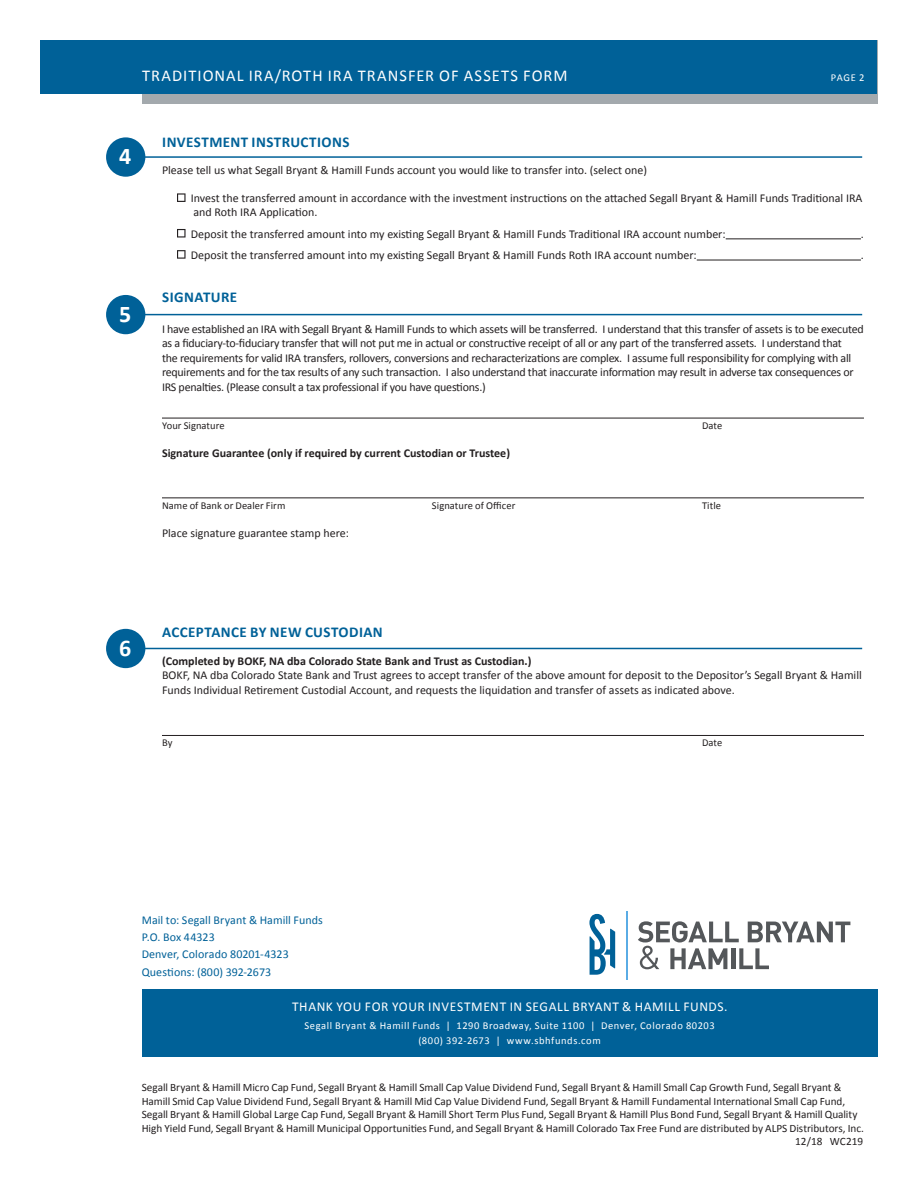
<style>
.page{position:relative;width:918px;height:1188px;background:#fff}
.page>*{position:absolute;margin:0;border:0;box-sizing:border-box;transform-origin:0 0}
.Sub_Headers{font:700 24px "Calibri";color:#fff}
.t1{font:16.5px "Calibri";letter-spacing:.06em;color:#fff}
.Sub_Headers-2{font:700 15px "Calibri";letter-spacing:.025em;color:#006198}
.H1_-_10pt{font:700 15px "Calibri";letter-spacing:.03em;color:#006198}
.t2{font:13.5px "Calibri";letter-spacing:.04em;color:#fff}
.t3{font:12px/14.4px "Calibri";letter-spacing:-.015em;color:#231f20}
.t4{font:700 12px "Calibri";color:#231f20}
.t5{font:12px "Calibri";letter-spacing:.005em;color:#006198}
.t6{font:11.25px "Calibri";letter-spacing:-.01em;color:#231f20}
.t7{font:10.5px "Calibri";letter-spacing:.05em;color:#fff}
.Form_Field_Definitio{font:10.5px "Calibri";letter-spacing:.005em;color:#231f20}
</style>
<div class="page">
<div style="left:142px;top:40px;width:736px;height:64px;background:#a3a9ad"></div>
<div style="left:40px;top:40px;width:838px;height:54px;background:#006198"></div>
<hr style="left:726px;top:238px;width:135px;height:1px;background:#231f20">
<hr style="left:697px;top:260px;width:164px;height:1px;background:#231f20">
<hr style="left:162px;top:418px;width:702px;height:1px;background:#231f20">
<hr style="left:162px;top:498px;width:702px;height:1px;background:#231f20">
<hr style="left:162px;top:735px;width:702px;height:1px;background:#231f20">
<svg style="left:177px;top:193px;width:9px;height:9px"></svg>
<svg style="left:177px;top:229px;width:9px;height:9px"></svg>
<svg style="left:177px;top:250px;width:9px;height:9px"></svg>
<div style="left:142px;top:989px;width:736px;height:67px;background:#006198"></div>
<svg style="left:638px;top:921px;width:212px;height:48px"></svg>
<svg style="left:589px;top:914px;width:26px;height:61px"></svg>
<hr style="left:626px;top:911px;width:2px;height:69px;background:#5aace5">
<div style="left:106px;top:137px;width:39px;height:40px;background:#006198;border-radius:50%"></div>
<hr style="left:144px;top:156px;width:718px;height:2px;background:#006198">
<div style="left:106px;top:295px;width:39px;height:39px;background:#006198;border-radius:50%"></div>
<hr style="left:144px;top:314px;width:718px;height:1px;background:#006198">
<div style="left:106px;top:629px;width:39px;height:39px;background:#006198;border-radius:50%"></div>
<hr style="left:144px;top:648px;width:718px;height:1px;background:#006198">
<h2 class="t1" style="left:142px;top:65px;width:427px">TRADITIONAL IRA/ROTH IRA TRANSFER OF ASSETS FORM</h2>
<p class="t7" style="left:831px;top:71px;width:35px">PAGE 2</p>
<p class="Sub_Headers" style="left:119px;top:141px;width:14px">4</p>
<p class="Sub_Headers" style="left:119px;top:299px;width:14px">5</p>
<p class="H1_-_10pt" style="left:162px;top:132px;width:189px">INVESTMENT INSTRUCTIONS</p>
<p class="t3" style="left:162px;top:163px;width:487px">Please tell us what Segall Bryant &amp; Hamill Funds account you would like to transfer into. (select one)</p>
<p class="t3" style="left:191px;top:191px;width:673px">Invest the transferred amount in accordance with the investment instructions on the attached Segall Bryant &amp; Hamill Funds Traditional IRA and Roth IRA Application.</p>
<p class="t3" style="left:191px;top:226px;width:536px">Deposit the transferred amount into my existing Segall Bryant &amp; Hamill Funds Traditional IRA account number:</p>
<p class="t3" style="left:861px;top:226px;width:5px">.</p>
<p class="t3" style="left:191px;top:248px;width:507px">Deposit the transferred amount into my existing Segall Bryant &amp; Hamill Funds Roth IRA account number:</p>
<p class="t3" style="left:861px;top:248px;width:5px">.</p>
<p class="Sub_Headers-2" style="left:162px;top:288px;width:76px">SIGNATURE</p>
<p class="t3" style="left:162px;top:322px;width:703px">I have established an IRA with Segall Bryant &amp; Hamill Funds to which assets will be transferred. I understand that this transfer of assets is to be executed as a fiduciary-to-fiduciary transfer that will not put me in actual or constructive receipt of all or any part of the transferred assets. I understand that<br>the requirements for valid IRA transfers, rollovers, conversions and recharacterizations are complex. I assume full responsibility for complying with all requirements and for the tax results of any such transaction. I also understand that inaccurate information may result in adverse tax consequences or IRS penalties. (Please consult a tax professional if you have questions.)</p>
<p class="Form_Field_Definitio" style="left:162px;top:419px;width:64px">Your Signature</p>
<p class="Form_Field_Definitio" style="left:702px;top:419px;width:22px">Date</p>
<p class="t4" style="left:162px;top:445px;width:350px">Signature Guarantee (only if required by current Custodian or Trustee)</p>
<p class="Form_Field_Definitio" style="left:162px;top:499px;width:125px">Name of Bank or Dealer Firm</p>
<p class="Form_Field_Definitio" style="left:432px;top:499px;width:85px">Signature of Officer</p>
<p class="Form_Field_Definitio" style="left:702px;top:499px;width:21px">Title</p>
<p class="t3" style="left:162px;top:526px;width:188px">Place signature guarantee stamp here:</p>
<p class="Sub_Headers" style="left:119px;top:632px;width:14px">6</p>
<p class="Sub_Headers-2" style="left:162px;top:622px;width:222px">ACCEPTANCE BY NEW CUSTODIAN</p>
<p class="t4" style="left:162px;top:653px;width:371px">(Completed by BOKF, NA dba Colorado State Bank and Trust as Custodian.)</p>
<p class="t3" style="left:162px;top:668px;width:701px">BOKF, NA dba Colorado State Bank and Trust agrees to accept transfer of the above amount for deposit to the Depositor’s Segall Bryant &amp; Hamill<br>Funds Individual Retirement Custodial Account, and requests the liquidation and transfer of assets as indicated above.</p>
<p class="Form_Field_Definitio" style="left:162px;top:736px;width:12px">By</p>
<p class="Form_Field_Definitio" style="left:702px;top:736px;width:22px">Date</p>
<p class="t5" style="left:142px;top:912px;width:183px">Mail to: Segall Bryant &amp; Hamill Funds</p>
<p class="t5" style="left:142px;top:929px;width:75px">P.O. Box 44323</p>
<p class="t5" style="left:142px;top:947px;width:149px">Denver, Colorado 80201-4323</p>
<p class="t5" style="left:142px;top:964px;width:131px">Questions: (800) 392-2673</p>
<p class="t2" style="left:292px;top:998px;width:437px">THANK YOU FOR YOUR INVESTMENT IN SEGALL BRYANT &amp; HAMILL FUNDS.</p>
<p class="t7" style="left:304px;top:1019px;width:412px">Segall Bryant &amp; Hamill Funds | 1290 Broadway, Suite 1100 | Denver, Colorado 80203</p>
<p class="t7" style="left:418px;top:1034px;width:184px">(800) 392-2673 | www.sbhfunds.com</p>
<p class="t6" style="left:142px;top:1080px;width:701px">Segall Bryant &amp; Hamill Micro Cap Fund, Segall Bryant &amp; Hamill Small Cap Value Dividend Fund, Segall Bryant &amp; Hamill Small Cap Growth Fund, Segall Bryant &amp;</p>
<p class="t6" style="left:142px;top:1094px;width:705px">Hamill Smid Cap Value Dividend Fund, Segall Bryant &amp; Hamill Mid Cap Value Dividend Fund, Segall Bryant &amp; Hamill Fundamental International Small Cap Fund,</p>
<p class="t6" style="left:142px;top:1107px;width:717px">Segall Bryant &amp; Hamill Global Large Cap Fund, Segall Bryant &amp; Hamill Short Term Plus Fund, Segall Bryant &amp; Hamill Plus Bond Fund, Segall Bryant &amp; Hamill Quality</p>
<p class="t6" style="left:142px;top:1121px;width:724px">High Yield Fund, Segall Bryant &amp; Hamill Municipal Opportunities Fund, and Segall Bryant &amp; Hamill Colorado Tax Free Fund are distributed by ALPS Distributors, Inc.</p>
<p class="t6" style="left:795px;top:1134px;width:70px">12/18 WC219</p>
</div>
